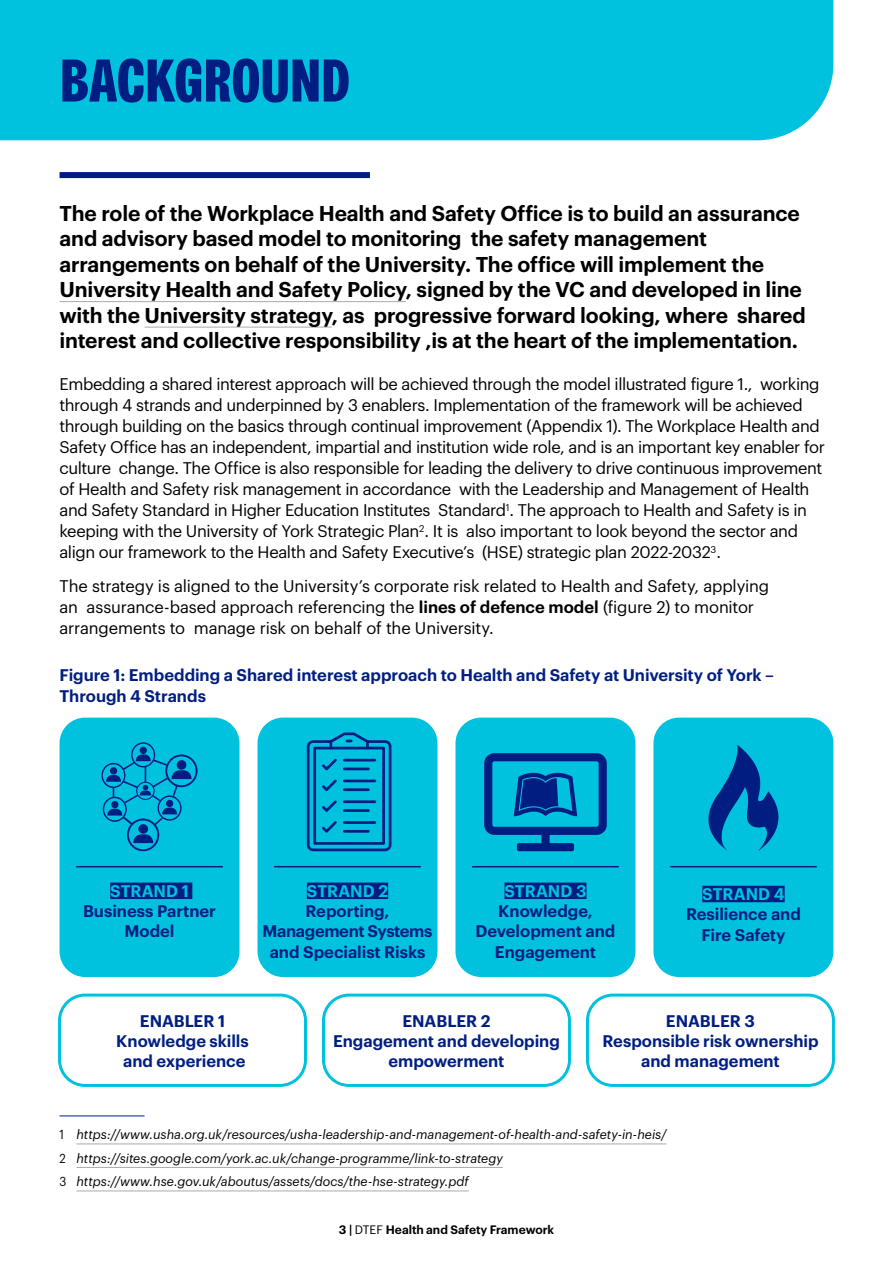
<style>
.page{position:relative;width:893px;height:1263px;background:#fff}
.page>*{position:absolute;margin:0;border:0;box-sizing:border-box;transform-origin:0 0}
.New_H1{font:600 condensed 60px "York Grot";letter-spacing:-.01em;color:#001e82}
.New_intro{font:600 21px/25.5px "Graphik";letter-spacing:-.005em;color:#000}
.New_body{font:16.5px/21px "Graphik";letter-spacing:-.02em;color:#000}
.figure_text_blue{font:600 16.5px/20.2px "Graphik";letter-spacing:-.005em;color:#001e82;text-align:center}
.Figure_number{font:600 16.5px/21px "Graphik";letter-spacing:-.005em;color:#001e82}
.figure_text_blue-2{font:600 16.5px "Graphik";letter-spacing:-.005em;color:#00c2de}
.footnote{font:italic 12.75px "Graphik";color:#000}
.t1{font:600 12px "Graphik";color:#000}
.s1{font-weight:600}
.s2{font-style:normal}
.s3{font-weight:400}
</style>
<div class="page">
<div style="left:0;top:0;width:833px;height:140px;background:#00c2de"></div>
<div style="left:60px;top:172px;width:310px;height:6px;background:#001e82"></div>
<hr style="left:60px;top:301px;width:346px;height:1px;background:#a3adb4">
<hr style="left:145px;top:327px;width:187px;height:1px;background:#a3adb4">
<hr style="left:60px;top:1115px;width:85px;height:1px;background:#001e82">
<hr style="left:77px;top:1143px;width:589px;height:1px;background:#a3adb4">
<hr style="left:77px;top:1167px;width:426px;height:1px;background:#a3adb4">
<hr style="left:77px;top:1190px;width:392px;height:1px;background:#a3adb4">
<div style="left:257px;top:718px;width:180px;height:259px;background:#00c2de;border-radius:26px"></div>
<div style="left:455px;top:718px;width:180px;height:259px;background:#00c2de;border-radius:26px"></div>
<div style="left:653px;top:718px;width:180px;height:259px;background:#00c2de;border-radius:26px"></div>
<svg style="left:708px;top:744px;width:71px;height:107px"></svg>
<svg style="left:484px;top:753px;width:123px;height:98px"></svg>
<svg style="left:307px;top:732px;width:84px;height:119px"></svg>
<hr style="left:343px;top:821px;width:33px;height:3px;background:#001e82">
<hr style="left:343px;top:830px;width:27px;height:3px;background:#001e82">
<div style="left:60px;top:718px;width:179px;height:259px;background:#00c2de;border-radius:26px"></div>
<svg style="left:101px;top:742px;width:97px;height:109px"></svg>
<div style="left:140px;top:747px;width:7px;height:7px;background:#001e82;border-radius:50%"></div>
<div style="left:110px;top:882px;width:82px;height:17px;background:#001e82"></div>
<hr style="left:76px;top:866px;width:147px;height:1px;background:#001e82">
<div style="left:307px;top:882px;width:81px;height:17px;background:#001e82"></div>
<hr style="left:274px;top:866px;width:147px;height:1px;background:#001e82">
<div style="left:504px;top:882px;width:82px;height:17px;background:#001e82"></div>
<hr style="left:472px;top:866px;width:147px;height:1px;background:#001e82">
<div style="left:702px;top:886px;width:83px;height:16px;background:#001e82"></div>
<hr style="left:670px;top:866px;width:147px;height:1px;background:#001e82">
<div style="left:58px;top:993px;width:249px;height:94px;border:3px solid #00c2de;border-radius:26px"></div>
<div style="left:322px;top:993px;width:249px;height:94px;border:3px solid #00c2de;border-radius:26px"></div>
<div style="left:586px;top:993px;width:249px;height:94px;border:3px solid #00c2de;border-radius:26px"></div>
<h1 class="New_H1" style="left:60px;top:47px;width:292px">BACKGROUND</h1>
<p class="New_intro" style="left:60px;top:198px;width:748px">The role of the Workplace Health and Safety Office is to build an assurance and advisory based model to monitoring the safety management arrangements on behalf of the University. The office will implement the University Health and Safety Policy, signed by the VC and developed in line with the University strategy, as progressive forward looking, where shared interest and collective responsibility ,is at the heart of the implementation.</p>
<p class="New_body" style="left:60px;top:372px;width:767px">Embedding a shared interest approach will be achieved through the model illustrated figure 1., working through 4 strands and underpinned by 3 enablers. Implementation of the framework will be achieved through building on the basics through continual improvement (Appendix 1). The Workplace Health and Safety Office has an independent, impartial and institution wide role, and is an important key enabler for culture change. The Office is also responsible for leading the delivery to drive continuous improvement of Health and Safety risk management in accordance with the Leadership and Management of Health and Safety Standard in Higher Education Institutes Standard<sup>1</sup>. The approach to Health and Safety is in keeping with the University of York Strategic Plan<sup>2</sup>. It is also important to look beyond the sector and align our framework to the Health and Safety Executive’s (HSE) strategic plan 2022-2032<sup>3</sup>.</p>
<p class="New_body" style="left:60px;top:574px;width:711px">The strategy is aligned to the University’s corporate risk related to Health and Safety, applying an assurance-based approach referencing the <span class="s1">lines of defence model</span> (figure 2) to monitor arrangements to manage risk on behalf of the University.</p>
<p class="Figure_number" style="left:60px;top:663px;width:716px">Figure 1: Embedding a Shared interest approach to Health and Safety at University of York –<br>Through 4 Strands</p>
<p class="figure_text_blue-2" style="left:110px;top:878px;width:80px">STRAND 1</p>
<p class="figure_text_blue" style="left:83px;top:899px;width:134px">Business Partner<br>Model</p>
<p class="figure_text_blue-2" style="left:307px;top:878px;width:83px">STRAND 2</p>
<p class="figure_text_blue" style="left:262px;top:899px;width:172px">Reporting,<br>Management Systems and Specialist Risks</p>
<p class="figure_text_blue-2" style="left:504px;top:878px;width:83px">STRAND 3</p>
<p class="figure_text_blue" style="left:475px;top:899px;width:141px">Knowledge,<br>Development and<br>Engagement</p>
<p class="figure_text_blue-2" style="left:702px;top:881px;width:84px">STRAND 4</p>
<p class="figure_text_blue" style="left:686px;top:903px;width:116px">Resilience and<br>Fire Safety</p>
<p class="figure_text_blue" style="left:140px;top:1009px;width:87px">ENABLER 1</p>
<p class="figure_text_blue" style="left:116px;top:1029px;width:134px">Knowledge skills and experience</p>
<p class="figure_text_blue" style="left:402px;top:1009px;width:90px">ENABLER 2</p>
<p class="figure_text_blue" style="left:333px;top:1029px;width:228px">Engagement and developing empowerment</p>
<p class="figure_text_blue" style="left:666px;top:1009px;width:90px">ENABLER 3</p>
<p class="figure_text_blue" style="left:602px;top:1029px;width:218px">Responsible risk ownership and management</p>
<p class="footnote" style="left:60px;top:1125px;width:608px"><span class="s2">1</span> https://www.usha.org.uk/resources/usha-leadership-and-management-of-health-and-safety-in-heis/</p>
<p class="footnote" style="left:60px;top:1149px;width:445px"><span class="s2">2</span> https://sites.google.com/york.ac.uk/change-programme/link-to-strategy</p>
<p class="footnote" style="left:60px;top:1172px;width:411px"><span class="s2">3</span> https://www.hse.gov.uk/aboutus/assets/docs/the-hse-strategy.pdf</p>
<p class="t1" style="left:339px;top:1221px;width:217px">3 | <span class="s3">DTEF</span> Health and Safety Framework</p>
</div>
